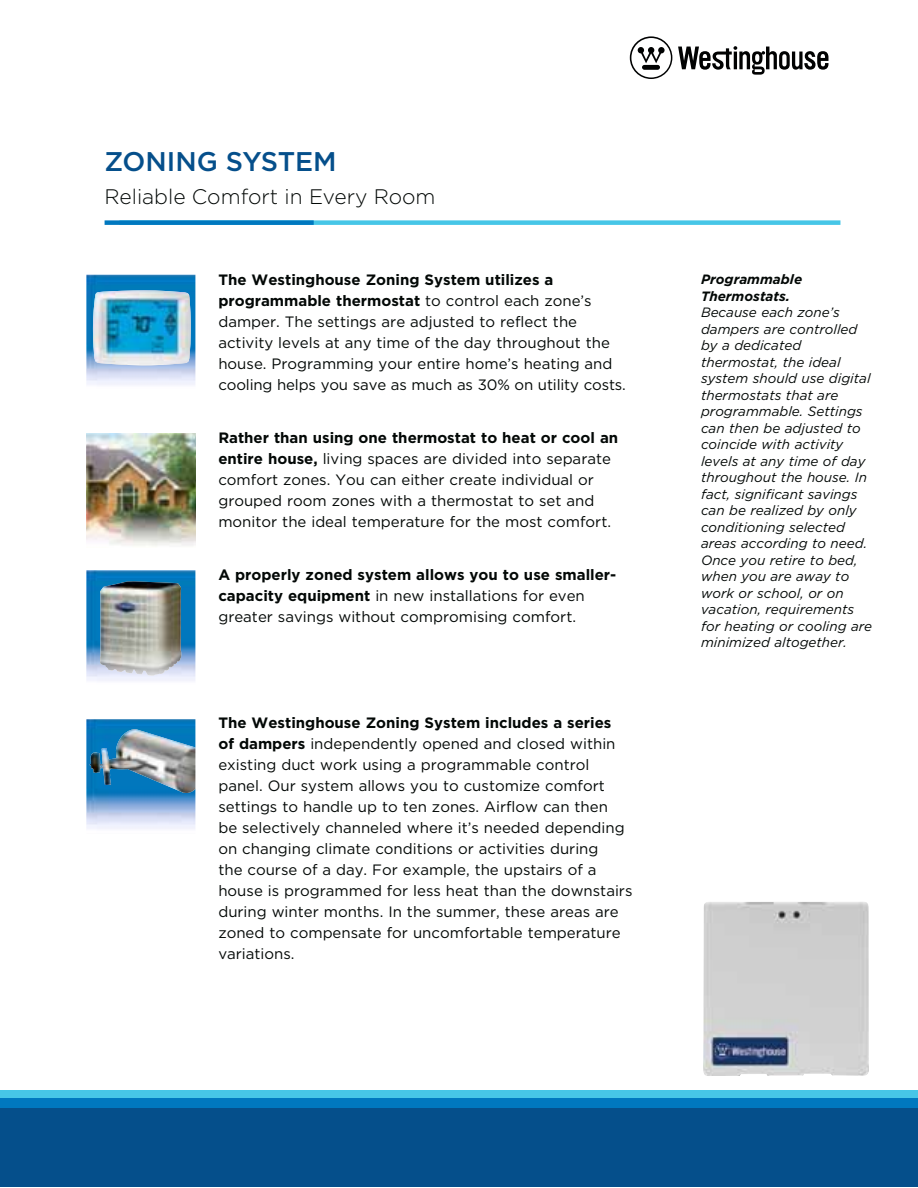
<style>
.page{position:relative;width:918px;height:1188px;background:#fff}
.page>*{position:absolute;margin:0;border:0;box-sizing:border-box;transform-origin:0 0}
.t1{font:500 27px "Gotham";color:#054f8b}
.t2{font:300 21px "Gotham";color:#030806}
.t3{font:15px/21px "Gotham";color:#030806}
.t4{font:italic 13.5px/16.5px "Gotham";color:#030806}
.t5{font:italic 700 13.5px/16.5px "Gotham";color:#030806}
.s1{font-weight:700}
</style>
<div class="page">
<img style="left:86px;top:275px;width:109px;height:110px">
<img style="left:93px;top:290px;width:98px;height:75px">
<div style="left:0;top:1090px;width:918px;height:60px;background:#46c6e7"></div>
<div style="left:0;top:1098px;width:918px;height:60px;background:#0078bf"></div>
<div style="left:0;top:1108px;width:918px;height:79px;background:#054f8b"></div>
<div style="left:119px;top:220px;width:721px;height:5px;background:#46c6e7"></div>
<div style="left:105px;top:220px;width:209px;height:5px;background:#0078bf"></div>
<svg style="left:678px;top:46px;width:150px;height:29px"></svg>
<svg style="left:630px;top:36px;width:42px;height:43px"></svg>
<img style="left:86px;top:434px;width:109px;height:112px">
<img style="left:86px;top:719px;width:109px;height:110px">
<img style="left:90px;top:729px;width:105px;height:64px">
<img style="left:86px;top:570px;width:109px;height:111px">
<img style="left:100px;top:581px;width:81px;height:95px">
<img style="left:703px;top:902px;width:166px;height:174px">
<h1 class="t1" style="left:105px;top:151px;width:234px">ZONING SYSTEM</h1>
<h2 class="t2" style="left:105px;top:189px;width:333px">Reliable Comfort in Every Room</h2>
<p class="t3" style="left:218px;top:271px;width:409px"><span class="s1">The Westinghouse Zoning System utilizes a programmable thermostat</span> to control each zone’s damper. The settings are adjusted to reflect the activity levels at any time of the day throughout the house. Programming your entire home’s heating and cooling helps you save as much as 30% on utility costs.</p>
<p class="t3" style="left:218px;top:428px;width:401px"><span class="s1">Rather than using one thermostat to heat or cool an entire house,</span> living spaces are divided into separate comfort zones. You can either create individual or grouped room zones with a thermostat to set and monitor the ideal temperature for the most comfort.</p>
<p class="t3" style="left:218px;top:565px;width:399px"><span class="s1">A properly zoned system allows you to use smaller&shy;capacity equipment</span> in new installations for even greater savings without compromising comfort.</p>
<p class="t3" style="left:218px;top:713px;width:416px"><span class="s1">The Westinghouse Zoning System includes a series<br>of dampers</span> independently opened and closed within existing duct work using a programmable control panel. Our system allows you to customize comfort settings to handle up to ten zones. Airflow can then<br>be selectively channeled where it’s needed depending on changing climate conditions or activities during<br>the course of a day. For example, the upstairs of a house is programmed for less heat than the downstairs during winter months. In the summer, these areas are zoned to compensate for uncomfortable temperature variations.</p>
<p class="t5" style="left:701px;top:272px;width:103px">Programmable<br>Thermostats.</p>
<p class="t4" style="left:701px;top:305px;width:173px">Because each zone’s dampers are controlled by a dedicated thermostat, the ideal system should use digital thermostats that are programmable. Settings can then be adjusted to coincide with activity levels at any time of day throughout the house. In fact, significant savings can be realized by only conditioning selected areas according to need.<br>Once you retire to bed, when you are away to work or school, or on vacation, requirements for heating or cooling are minimized altogether.</p>
</div>
